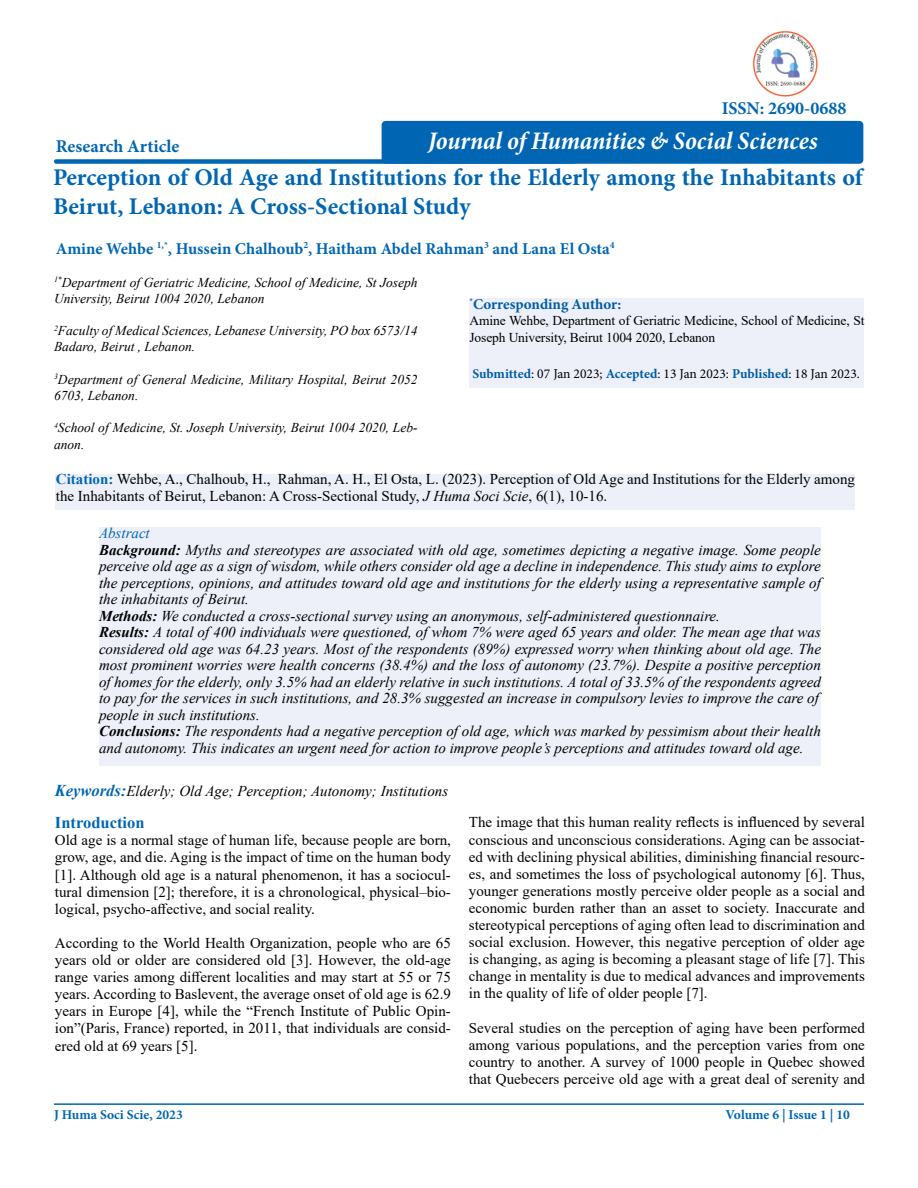
<style>
.page{position:relative;width:918px;height:1188px;background:#fff}
.page>*{position:absolute;margin:0;border:0;box-sizing:border-box;transform-origin:0 0}
.t1{font:italic 700 condensed 25.5px "Minion Pro";color:#fff}
.t2{font:700 24px/28.8px "Minion Pro";letter-spacing:-.005em;color:#0066b3}
.t3{font:700 18px "Minion Pro";color:#0066b3}
.t4{font:700 16.5px "Minion Pro";color:#0066b3}
.t5{font:700 16.5px "Times New Roman";color:#0066b3}
.t6{font:15px/17.1px "Times New Roman";color:#000;text-align:justify}
.t7{font:italic 15px/16.5px "Times New Roman";color:#000}
.t8{font:700 15px "Minion Pro";color:#005da4}
.t9{font:italic 13.5px/16.2px "Times New Roman";color:#000}
.t10{font:13.5px/16.5px "Times New Roman";letter-spacing:-.01em;color:#000}
.t11{font:13.5px "Minion Pro";color:#000}
.t12{font:700 13.5px "Minion Pro";color:#0066b3}
.s1{font-weight:700;color:#005da4}
.s2{font-weight:700;color:#0066b3}
.s3{font-style:italic}
.s4{color:#0066b3}
.s5{font-weight:700}
.s6{font-weight:700;font-size:16.5px;color:#0066b3}
</style>
<div class="page">
<div style="left:56px;top:474px;width:799px;height:36px;background:#eef0f9"></div>
<div style="left:54px;top:159px;width:523px;height:5px;background:#0066b3;border-radius:2px"></div>
<hr style="left:54px;top:1103px;width:810px;height:2px;background:#0066b3">
<div style="left:382px;top:121px;width:481px;height:43px;background:#0066b3;border-radius:4px"></div>
<div style="left:470px;top:298px;width:394px;height:90px;background:#eef0f9"></div>
<div style="left:99px;top:527px;width:722px;height:239px;background:#eef0f9"></div>
<img style="left:752px;top:30px;width:66px;height:67px">
<p class="t3" style="left:56px;top:133px;width:125px">Research Article</p>
<p class="t3" style="left:722px;top:95px;width:126px">ISSN: 2690-0688</p>
<h1 class="t1" style="left:428px;top:123px;width:391px">Journal of Humanities &amp; Social Sciences</h1>
<h2 class="t2" style="left:53px;top:163px;width:811px">Perception of Old Age and Institutions for the Elderly among the Inhabitants of<br>Beirut, Lebanon: A Cross-Sectional Study</h2>
<p class="t4" style="left:56px;top:237px;width:560px">Amine Wehbe <sup>1,*</sup>, Hussein Chalhoub<sup>2</sup>, Haitham Abdel Rahman<sup>3</sup> and Lana El Osta<sup>4</sup></p>
<p class="t9" style="left:54px;top:274px;width:365px"><sup>1*</sup>Department of Geriatric Medicine, School of Medicine, St Joseph<br>University, Beirut 1004 2020, Lebanon</p>
<p class="t9" style="left:54px;top:322px;width:365px"><sup>2</sup>Faculty of Medical Sciences, Lebanese University, PO box 6573/14<br>Badaro, Beirut , Lebanon.</p>
<p class="t9" style="left:54px;top:371px;width:365px"><sup>3</sup>Department of General Medicine, Military Hospital, Beirut 2052<br>6703, Lebanon.</p>
<p class="t9" style="left:54px;top:419px;width:365px"><sup>4</sup>School of Medicine, St. Joseph University, Beirut 1004 2020, Leb&shy;anon.</p>
<p class="t8" style="left:470px;top:293px;width:153px"><sup>*</sup>Corresponding Author:</p>
<p class="t10" style="left:470px;top:312px;width:397px">Amine Wehbe, Department of Geriatric Medicine, School of Medicine, St<br>Joseph University, Beirut 1004 2020, Lebanon</p>
<p class="t11" style="left:472px;top:364px;width:389px"><span class="s1">Submitted</span>: 07 Jan 2023; <span class="s1">Accepted</span>: 13 Jan 2023: <span class="s1">Published</span>: 18 Jan 2023.</p>
<p class="t6" style="left:56px;top:470px;width:801px;line-height:16.5px"><span class="s2">Citation:</span> Wehbe, A., Chalhoub, H., Rahman, A. H., El Osta, L. (2023). Perception of Old Age and Institutions for the Elderly among the Inhabitants of Beirut, Lebanon: A Cross-Sectional Study, <span class="s3">J Huma Soci Scie</span>, 6(1), 10-16.</p>
<p class="t7" style="left:99px;top:525px;width:724px"><span class="s4">Abstract<br></span><span class="s5">Background:</span> Myths and stereotypes are associated with old age, sometimes depicting a negative image. Some people perceive old age as a sign of wisdom, while others consider old age a decline in independence. This study aims to explore the perceptions, opinions, and attitudes toward old age and institutions for the elderly using a representative sample of the inhabitants of Beirut.<br><span class="s5">Methods:</span> We conducted a cross-sectional survey using an anonymous, self-administered questionnaire.<br><span class="s5">Results:</span> A total of 400 individuals were questioned, of whom 7% were aged 65 years and older. The mean age that was considered old age was 64.23 years. Most of the respondents (89%) expressed worry when thinking about old age. The most prominent worries were health concerns (38.4%) and the loss of autonomy (23.7%). Despite a positive perception of homes for the elderly, only 3.5% had an elderly relative in such institutions. A total of 33.5% of the respondents agreed to pay for the services in such institutions, and 28.3% suggested an increase in compulsory levies to improve the care of people in such institutions.<br><span class="s5">Conclusions:</span> The respondents had a negative perception of old age, which was marked by pessimism about their health and autonomy. This indicates an urgent need for action to improve people’s perceptions and attitudes toward old age.</p>
<p class="t7" style="left:55px;top:782px;width:395px"><span class="s6">Keywords:</span>Elderly; Old Age; Perception; Autonomy; Institutions</p>
<p class="t5" style="left:55px;top:811px;width:91px">Introduction</p>
<p class="t6" style="left:55px;top:831px;width:398px">Old age is a normal stage of human life, because people are born, grow, age, and die. Aging is the impact of time on the human body [1]. Although old age is a natural phenomenon, it has a sociocul&shy;tural dimension [2]; therefore, it is a chronological, physical–bio&shy;logical, psycho-affective, and social reality.</p>
<p class="t6" style="left:55px;top:934px;width:398px">According to the World Health Organization, people who are 65 years old or older are considered old [3]. However, the old-age range varies among different localities and may start at 55 or 75 years. According to Baslevent, the average onset of old age is 62.9 years in Europe [4], while the “French Institute of Public Opin&shy;ion”(Paris, France) reported, in 2011, that individuals are consid&shy;ered old at 69 years [5].</p>
<p class="t12" style="left:54px;top:1105px;width:130px">J Huma Soci Scie, 2023</p>
<p class="t6" style="left:469px;top:813px;width:398px">The image that this human reality reflects is influenced by several conscious and unconscious considerations. Aging can be associat&shy;ed with declining physical abilities, diminishing financial resourc&shy;es, and sometimes the loss of psychological autonomy [6]. Thus, younger generations mostly perceive older people as a social and economic burden rather than an asset to society. Inaccurate and stereotypical perceptions of aging often lead to discrimination and social exclusion. However, this negative perception of older age is changing, as aging is becoming a pleasant stage of life [7]. This change in mentality is due to medical advances and improvements in the quality of life of older people [7].</p>
<p class="t6" style="left:469px;top:1019px;width:398px">Several studies on the perception of aging have been performed among various populations, and the perception varies from one country to another. A survey of 1000 people in Quebec showed that Quebecers perceive old age with a great deal of serenity and</p>
<p class="t12" style="left:726px;top:1105px;width:126px">Volume 6 | Issue 1 | 10</p>
</div>
